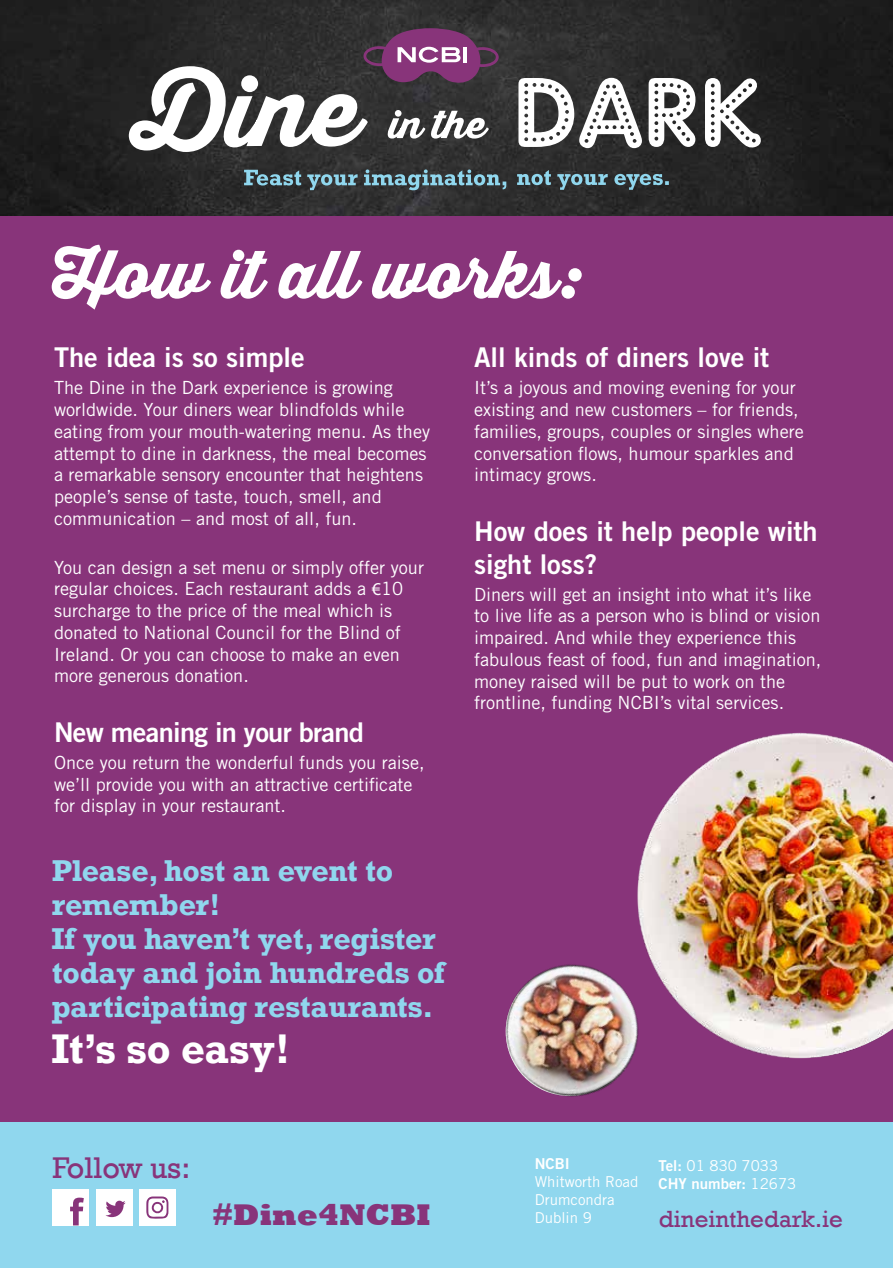
<style>
.page{position:relative;width:893px;height:1268px;background:#fff}
.page>*{position:absolute;margin:0;border:0;box-sizing:border-box;transform-origin:0 0}
.t1{font:65.4px "Thirsty Script Extrabold Demo";color:#fff}
.t2{font:700 38.85px "Rockwell";color:#fff}
.t3{font:800 30.75px "Rockwell";color:#88347a}
.t4{font:30.75px "Rockwell";color:#88347a}
.t5{font:700 28.2px/33.9px "Rockwell";letter-spacing:-.005em;color:#90d7ee}
.t6{font:27.15px/32.7px "Trade Gothic Bold Two";color:#fff}
.t7{font:27.15px "Trade Gothic Bold Two";letter-spacing:-.025em;color:#fff}
.t8{font:24px "Rockwell";color:#88347a}
.t9{font:18.15px/21.8px "Trade Gothic";color:#fff}
.t10{font:15px/18px "Trade Gothic";color:#fff}
.t11{font:15px "Trade Gothic Bold Two";color:#fff}
.s1{font-family:"Myriad Pro"}
.s2{font-family:"Trade Gothic Bold Two"}
.s3{font-family:"Trade Gothic"}
</style>
<div class="page">
<img style="left:0;top:0;width:893px;height:217px">
<div style="left:0;top:1121px;width:893px;height:146px;background:#90d7ee"></div>
<div style="left:53px;top:1189px;width:36px;height:36px;background:#fff"></div>
<div style="left:96px;top:1189px;width:36px;height:36px;background:#fff"></div>
<svg style="left:105px;top:1200px;width:21px;height:16px"></svg>
<svg style="left:70px;top:1197px;width:14px;height:28px"></svg>
<div style="left:139px;top:1189px;width:37px;height:36px;background:#fff"></div>
<svg style="left:146px;top:1196px;width:22px;height:22px"></svg>
<svg style="left:517px;top:170px;width:152px;height:20px"></svg>
<svg style="left:244px;top:169px;width:262px;height:21px"></svg>
<svg style="left:518px;top:77px;width:243px;height:71px"></svg>
<svg style="left:129px;top:28px;width:370px;height:124px"></svg>
<div style="left:0;top:217px;width:893px;height:904px;background:#88347a"></div>
<img style="left:637px;top:732px;width:256px;height:327px">
<img style="left:466px;top:921px;width:219px;height:201px">
<h1 class="t1" style="left:52px;top:225px;width:530px">How it all works:</h1>
<h3 class="t6" style="left:54px;top:341px;width:252px">The idea is so simple</h3>
<p class="t9" style="left:54px;top:376px;width:378px">The Dine in the Dark experience is growing worldwide. Your diners wear blindfolds while eating from your mouth-watering menu. As they attempt to dine in darkness, the meal becomes a remarkable sensory encounter that heightens people’s sense of taste, touch, smell, and communication – and most of all, fun.</p>
<p class="t9" style="left:54px;top:556px;width:372px">You can design a set menu or simply offer your regular choices. Each restaurant adds a <span class="s1">€</span>10 surcharge to the price of the meal which is donated to National Council for the Blind of Ireland. Or you can choose to make an even more generous donation.</p>
<h3 class="t7" style="left:54px;top:715px;width:312px">New meaning in your brand</h3>
<p class="t9" style="left:54px;top:751px;width:372px">Once you return the wonderful funds you raise, we’ll provide you with an attractive certificate for display in your restaurant.</p>
<h3 class="t5" style="left:52px;top:853px;width:395px">Please, host an event to remember!<br>If you haven’t yet, register today and join hundreds of participating restaurants.</h3>
<h2 class="t2" style="left:52px;top:1023px;width:240px">It’s so easy!</h2>
<h3 class="t6" style="left:474px;top:341px;width:297px">All kinds of diners love it</h3>
<p class="t9" style="left:474px;top:376px;width:331px">It’s a joyous and moving evening for your existing and new customers – for friends, families, groups, couples or singles where conversation flows, humour sparkles and intimacy grows.</p>
<h3 class="t6" style="left:474px;top:514px;width:345px">How does it help people with sight loss?</h3>
<p class="t9" style="left:474px;top:583px;width:349px">Diners will get an insight into what it’s like to live life as a person who is blind or vision impaired. And while they experience this fabulous feast of food, fun and imagination, money raised will be put to work on the frontline, funding NCBI’s vital services.</p>
<h3 class="t4" style="left:53px;top:1149px;width:139px">Follow us:</h3>
<p class="t10" style="left:659px;top:1156px;width:121px"><span class="s2">Tel:</span> 01 830 7033</p>
<p class="t11" style="left:659px;top:1174px;width:139px">CHY number: <span class="s3">12673</span></p>
<h3 class="t8" style="left:659px;top:1205px;width:185px">dineinthedark.ie</h3>
<p class="t11" style="left:535px;top:1154px;width:36px">NCBI</p>
<p class="t10" style="left:535px;top:1172px;width:105px">Whitworth Road<br>Drumcondra</p>
<h3 class="t3" style="left:212px;top:1196px;width:220px">#Dine4NCBI</h3>
<p class="t10" style="left:535px;top:1208px;width:59px">Dublin 9</p>
</div>
